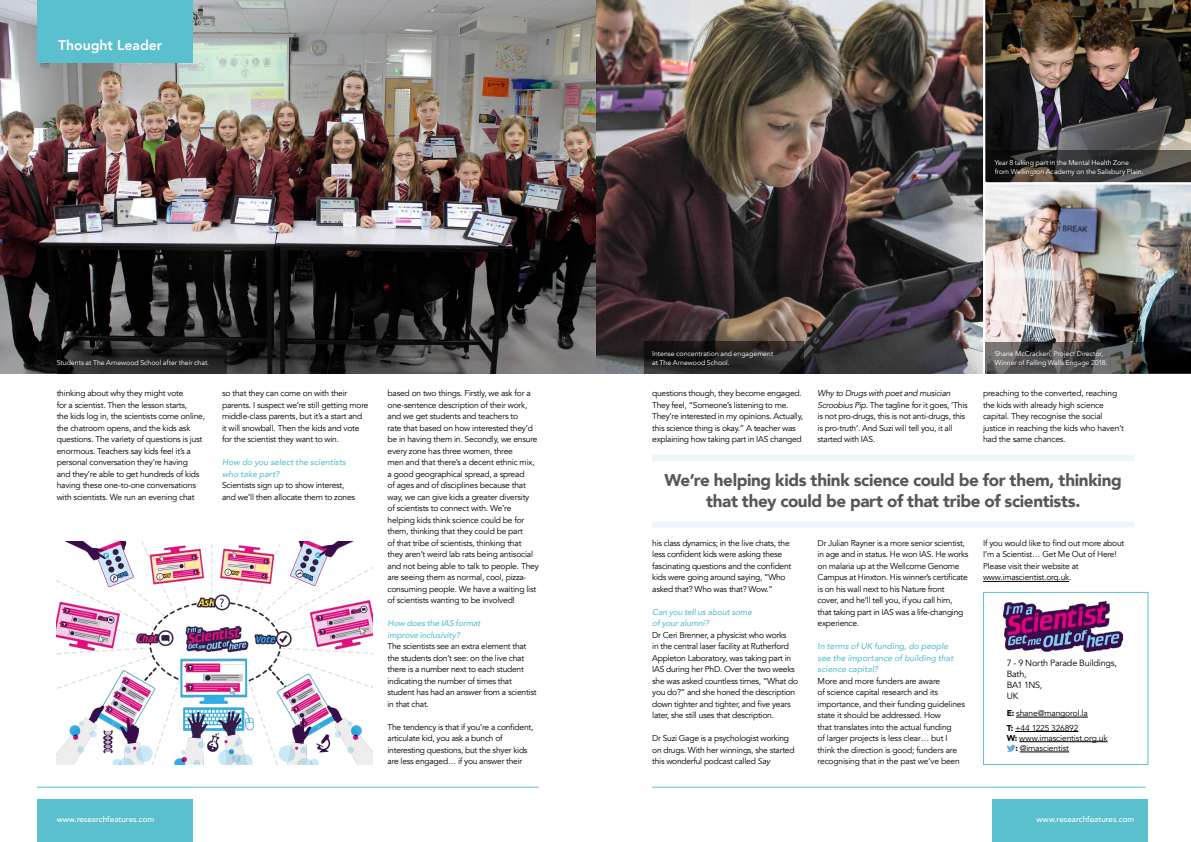
<style>
.page{position:relative;width:1191px;height:842px;background:#fff}
.page>*{position:absolute;margin:0;border:0;box-sizing:border-box;transform-origin:0 0}
.t1{font:900 17px/21px "Avenir";letter-spacing:-.02em;color:#575756;text-align:center}
.t2{font:800 14px "Avenir";color:#fff}
.t3{font:9px/11px "Avenir";letter-spacing:-.02em;color:#000}
.t4{font:8.5px/11.5px "Avenir";letter-spacing:-.025em;color:#000}
.t5{font:italic 500 8.5px/11.5px "Avenir";color:#5bc0cd}
.t6{font:500 8px "Avenir";color:#fff}
.t7{font:7px/8.5px "Avenir";letter-spacing:-.005em;color:#fff}
.s1{font-style:italic}
.s2{font-weight:900}
</style>
<div class="page">
<div style="left:991px;top:799px;width:156px;height:43px;background:#5bc0cd"></div>
<div style="left:37px;top:799px;width:156px;height:43px;background:#5bc0cd"></div>
<hr style="left:652px;top:787px;width:493px;height:1px;background:#5bc0cd">
<hr style="left:37px;top:787px;width:502px;height:1px;background:#5bc0cd">
<img style="left:595px;top:0;width:388px;height:373px">
<img style="left:983px;top:0;width:208px;height:182px">
<img style="left:983px;top:182px;width:208px;height:192px">
<div style="left:983px;top:592px;width:165px;height:173px;border:1px solid #5bc0cd"></div>
<hr style="left:1016px;top:717px;width:72px;height:1px;background:#000">
<hr style="left:1015px;top:731px;width:63px;height:1px;background:#000">
<hr style="left:1019px;top:741px;width:88px;height:1px;background:#000">
<hr style="left:1019px;top:752px;width:50px;height:1px;background:#000">
<svg style="left:1007px;top:745px;width:8px;height:7px"></svg>
<img style="left:0;top:0;width:595px;height:373px">
<div style="left:652px;top:455px;width:482px;height:6px;background:#ecf7f9"></div>
<div style="left:652px;top:522px;width:482px;height:6px;background:#ecf7f9"></div>
<hr style="left:983px;top:581px;width:86px;height:1px;background:#000">
<img style="left:1003px;top:601px;width:120px;height:50px">
<img style="left:57px;top:541px;width:316px;height:223px">
<div style="left:37px;top:0;width:156px;height:63px;background:#5bc0cd"></div>
<svg style="left:57px;top:349px;width:169px;height:24px;background:#232323"></svg>
<svg style="left:643px;top:341px;width:160px;height:32px;background:#232221"></svg>
<svg style="left:985px;top:342px;width:206px;height:31px;background:#3f3e3e"></svg>
<svg style="left:985px;top:150px;width:206px;height:32px;background:#333130"></svg>
<h2 class="t2" style="left:58px;top:34px;width:106px">Thought Leader</h2>
<p class="t7" style="left:994px;top:159px;width:150px">Year 8 taking part in the Mental Health Zone from Wellington Academy on the Salisbury Plain.</p>
<p class="t7" style="left:57px;top:358px;width:154px">Students at The Arnewood School after their chat.</p>
<p class="t7" style="left:652px;top:350px;width:123px">Intense concentration and engagement at The Arnewood School.</p>
<p class="t7" style="left:994px;top:350px;width:114px">Shane McCracken, Project Director,<br>Winner of Falling Walls Engage 2018.</p>
<p class="t4" style="left:57px;top:388px;width:150px">thinking about why they might vote<br>for a scientist. Then the lesson starts,<br>the kids log in, the scientists come online, the chatroom opens, and the kids ask questions. The variety of questions is just enormous. Teachers say kids feel it’s a personal conversation they’re having<br>and they’re able to get hundreds of kids having these one-to-one conversations with scientists. We run an evening chat</p>
<p class="t4" style="left:222px;top:388px;width:148px">so that they can come on with their parents. I suspect we’re still getting more middle-class parents, but it’s a start and it will snowball. Then the kids and vote for the scientist they want to win.</p>
<p class="t5" style="left:222px;top:457px;width:125px">How do you select the scientists who take part?</p>
<p class="t4" style="left:222px;top:480px;width:134px">Scientists sign up to show interest, and we’ll then allocate them to zones</p>
<p class="t4" style="left:387px;top:388px;width:153px">based on two things. Firstly, we ask for a one-sentence description of their work, and we get students and teachers to<br>rate that based on how interested they’d be in having them in. Secondly, we ensure every zone has three women, three<br>men and that there’s a decent ethnic mix, a good geographical spread, a spread<br>of ages and of disciplines because that way, we can give kids a greater diversity of scientists to connect with. We’re helping kids think science could be for them, thinking that they could be part<br>of that tribe of scientists, thinking that they aren’t weird lab rats being antisocial and not being able to talk to people. They are seeing them as normal, cool, pizza&shy;consuming people. We have a waiting list of scientists wanting to be involved!</p>
<p class="t5" style="left:387px;top:618px;width:95px">How does the IAS format improve inclusivity?</p>
<p class="t4" style="left:387px;top:641px;width:150px">The scientists see an extra element that the students don’t see: on the live chat there is a number next to each student indicating the number of times that student has had an answer from a scientist in that chat.</p>
<p class="t4" style="left:387px;top:721px;width:147px">The tendency is that if you’re a confident, articulate kid, you ask a bunch of interesting questions, but the shyer kids are less engaged… if you answer their</p>
<p class="t4" style="left:652px;top:388px;width:152px">questions though, they become engaged.<br>They feel, “Someone’s listening to me.<br>They’re interested in my opinions. Actually, this science thing is okay.” A teacher was explaining how taking part in IAS changed</p>
<p class="t4" style="left:817px;top:388px;width:152px"><span class="s1">Why to Drugs with poet and musician Scroobius Pip</span>. The tagline for it goes, ‘This is not pro-drugs, this is not anti-drugs, this is pro-truth’. And Suzi will tell you, it all started with IAS.</p>
<p class="t4" style="left:983px;top:388px;width:142px">preaching to the converted, reaching the kids with already high science capital. They recognise the social justice in reaching the kids who haven’t had the same chances.</p>
<h1 class="t1" style="left:664px;top:469px;width:459px">We’re helping kids think science could be for them, thinking that they could be part of that tribe of scientists.</h1>
<p class="t4" style="left:652px;top:537px;width:141px">his class dynamics; in the live chats, the less confident kids were asking these fascinating questions and the confident kids were going around saying, “Who asked that? Who was that? Wow.”</p>
<p class="t5" style="left:652px;top:606px;width:101px">Can you tell us about some of your alumni?</p>
<p class="t4" style="left:652px;top:629px;width:147px">Dr Ceri Brenner, a physicist who works<br>in the central laser facility at Rutherford Appleton Laboratory, was taking part in IAS during her PhD. Over the two weeks she was asked countless times, “What do you do?” and she honed the description down tighter and tighter, and five years later, she still uses that description.</p>
<p class="t4" style="left:652px;top:733px;width:144px">Dr Suzi Gage is a psychologist working on drugs. With her winnings, she started this wonderful podcast called <span class="s1">Say</span></p>
<p class="t4" style="left:817px;top:537px;width:152px">Dr Julian Rayner is a more senior scientist, in age and in status. He won IAS. He works on malaria up at the Wellcome Genome Campus at Hinxton. His winner’s certificate is on his wall next to his Nature front<br>cover, and he’ll tell you, if you call him, that taking part in IAS was a life-changing experience.</p>
<p class="t5" style="left:817px;top:641px;width:137px">In terms of UK funding, do people see the importance of building that science capital?</p>
<p class="t4" style="left:817px;top:675px;width:149px">More and more funders are aware<br>of science capital research and its importance, and their funding guidelines state it should be addressed. How<br>that translates into the actual funding<br>of larger projects is less clear… but I think the direction is good; funders are recognising that in the past we’ve been</p>
<p class="t4" style="left:983px;top:537px;width:143px">If you would like to find out more about<br>I’m a Scientist… Get Me Out of Here!<br>Please visit their website at www.imascientist.org.uk.</p>
<p class="t3" style="left:1006px;top:657px;width:112px">7 - 9 North Parade Buildings,<br>Bath,<br>BA1 1NS,<br>UK</p>
<p class="t4" style="left:1006px;top:706px;width:83px;line-height:14.4px"><span class="s2">E:</span> shane@mangorol.la<br><span class="s2">T:</span> +44 1225 326892</p>
<p class="t4" style="left:1015px;top:733px;width:94px;line-height:10.2px;text-indent:-9px"><span class="s2">W:</span> www.imascientist.org.uk <span class="s2">:</span> @imascientist</p>
<p class="t6" style="left:57px;top:812px;width:99px">www.researchfeatures.com</p>
<p class="t6" style="left:1036px;top:812px;width:99px">www.researchfeatures.com</p>
</div>
